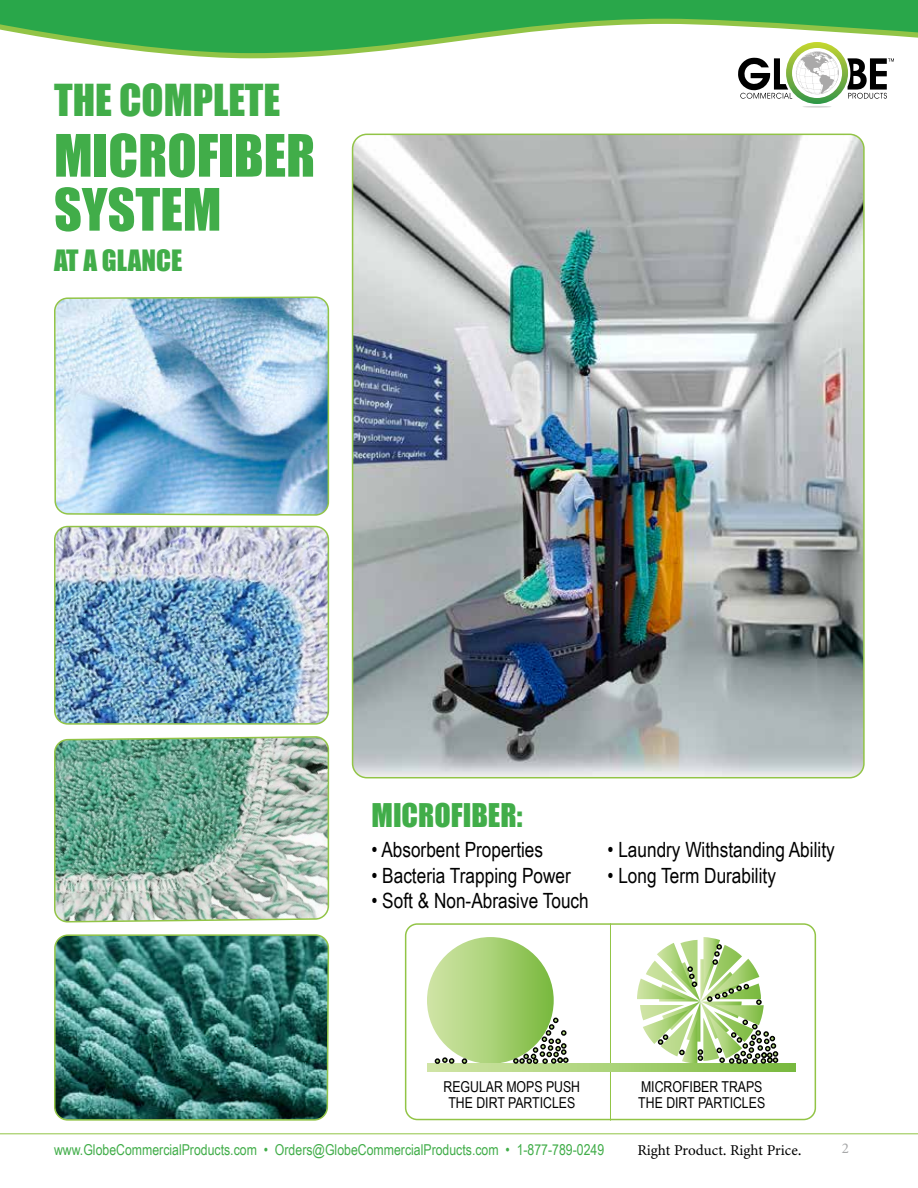
<style>
.page{position:relative;width:918px;height:1188px;background:#fff}
.page>*{position:absolute;margin:0;border:0;box-sizing:border-box;transform-origin:0 0}
.t1{font:54px/54px "Impact";color:#41ad49}
.t2{font:40.5px "Impact";color:#41ad49}
.t3{font:30px "Impact";color:#41ad49}
.t4{font:27px "Impact";color:#41ad49}
.t5{font:21px "Arial Narrow";color:#000}
.t6{font:15px "Arial Narrow";color:#41ad49}
.t7{font:15px/16.5px "Arial Narrow";color:#000;text-align:center}
.t8{font:15px "Minion Variable Concept";letter-spacing:-.005em;color:#000}
.t9{font:15px "Minion Pro";color:#a7a8a9}
</style>
<div class="page">
<svg style="left:160px;top:53px;width:198px;height:5px"></svg>
<svg style="left:0;top:0;width:918px;height:53px;fill:#29a74a"></svg>
<svg style="left:53px;top:296px;width:277px;height:838px"></svg>
<img style="left:55px;top:527px;width:273px;height:197px">
<div style="left:54px;top:526px;width:275px;height:199px;border:2px solid #92c446;border-radius:13px"></div>
<img style="left:53px;top:735px;width:277px;height:188px">
<svg style="left:53px;top:934px;width:277px;height:187px;background:#3a7971"></svg>
<img style="left:353px;top:134px;width:509px;height:644px">
<div style="left:352px;top:134px;width:513px;height:644px;border:2px solid #92c446;border-radius:14px"></div>
<hr style="left:0;top:1134px;width:918px;height:1px;background:#92c446">
<svg style="left:738px;top:42px;width:156px;height:66px"></svg>
<hr style="left:610px;top:923px;width:1px;height:198px;background:#92c446">
<div style="left:427px;top:937px;width:127px;height:127px;background:linear-gradient(to right,#d4e7ab,#7cbb41);border-radius:63px"></div>
<svg style="left:427px;top:1064px;width:369px;height:7px;background:#a7d074"></svg>
<svg style="left:462px;top:1058px;width:5px;height:6px"></svg>
<svg style="left:435px;top:1057px;width:19px;height:7px"></svg>
<svg style="left:513px;top:1018px;width:56px;height:46px"></svg>
<svg style="left:637px;top:937px;width:141px;height:127px"></svg>
<div style="left:405px;top:923px;width:411px;height:197px;border:2px solid #92c446;border-radius:12px"></div>
<h2 class="t2" style="left:54px;top:69px;width:228px">THE COMPLETE</h2>
<h1 class="t1" style="left:54px;top:127px;width:263px">MICROFIBER<br>SYSTEM</h1>
<p class="t4" style="left:54px;top:240px;width:130px">AT A GLANCE</p>
<h3 class="t3" style="left:372px;top:792px;width:153px">MICROFIBER:</h3>
<p class="t5" style="left:372px;top:835px;width:173px">• Absorbent Properties</p>
<p class="t5" style="left:372px;top:860px;width:201px">• Bacteria Trapping Power</p>
<p class="t5" style="left:372px;top:886px;width:219px">• Soft &amp; Non-Abrasive Touch</p>
<p class="t5" style="left:608px;top:835px;width:229px">• Laundry Withstanding Ability</p>
<p class="t5" style="left:608px;top:860px;width:170px">• Long Term Durability</p>
<p class="t7" style="left:444px;top:1078px;width:138px">REGULAR MOPS PUSH<br>THE DIRT PARTICLES</p>
<p class="t7" style="left:638px;top:1078px;width:128px;text-align:left">MICROFIBER TRAPS<br>THE DIRT PARTICLES</p>
<p class="t6" style="left:54px;top:1139px;width:552px">www.GlobeCommercialProducts.com • Orders@GlobeCommercialProducts.com • 1-877-789-0249</p>
<p class="t8" style="left:637px;top:1140px;width:165px">Right Product. Right Price.</p>
<p class="t9" style="left:842px;top:1138px;width:9px">2</p>
</div>
